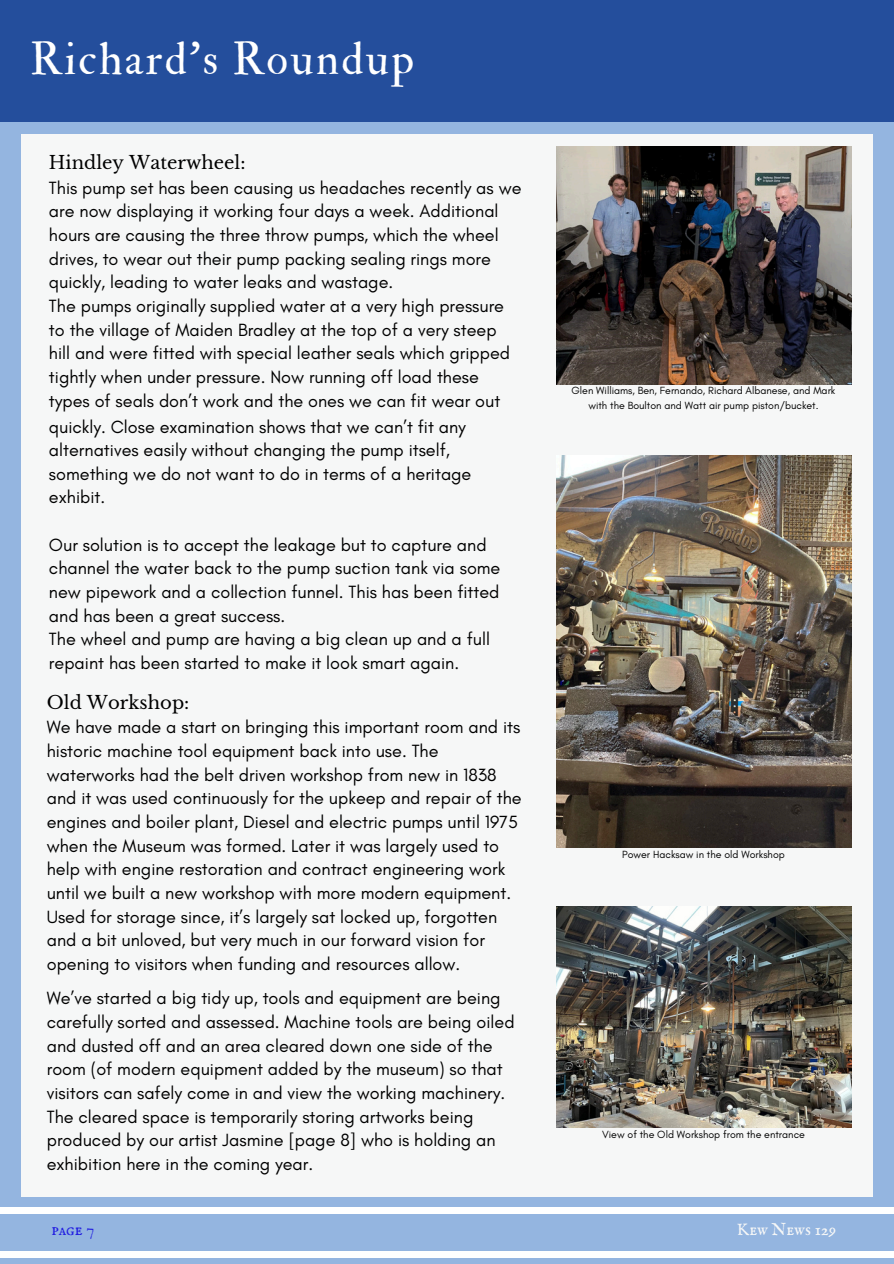
<style>
.page{position:relative;width:894px;height:1264px;background:#fff}
.page>*{position:absolute;margin:0;border:0;box-sizing:border-box;transform-origin:0 0}
.t1{font:45px "IM FELL Double Pica Roman";letter-spacing:.05em;color:#fff}
.t2{font:18px/23.7px "Glacial Indifference";color:#000}
.t3{font:17.1px "IM FELL English SC";color:#f6f7f7}
.t4{font:17.1px "IM FELL English SC";color:#231fe1}
.t5{font:10.65px/14.1px "Glacial Indifference";color:#000;text-align:center}
.s1{font-family:"Libre Baskerville"}
</style>
<div class="page">
<div style="left:0;top:917px;width:893px;height:346px;background:#94b5e0"></div>
<div style="left:0;top:1207px;width:893px;height:6px;background:#fff"></div>
<div style="left:0;top:1251px;width:893px;height:6px;background:#fff"></div>
<div style="left:0;top:0;width:893px;height:76px;background:#244e9c"></div>
<div style="left:0;top:553px;width:893px;height:376px;background:#94b5e0"></div>
<div style="left:0;top:77px;width:893px;height:377px;background:#94b5e0"></div>
<div style="left:0;top:45px;width:893px;height:76px;background:#244e9c"></div>
<div style="left:21px;top:134px;width:851px;height:1062px;background:#f6f7f7"></div>
<img style="left:556px;top:146px;width:295px;height:238px">
<img style="left:556px;top:906px;width:295px;height:221px">
<img style="left:556px;top:455px;width:295px;height:392px">
<h2 class="t1" style="left:30px;top:31px;width:386px">Richard’s Roundup</h2>
<p class="t2" style="left:49px;top:151px;width:474px"><span class="s1">Hindley Waterwheel:<br></span>This pump set has been causing us headaches recently as we are now displaying it working four days a week. Additional hours are causing the three throw pumps, which the wheel drives, to wear out their pump packing sealing rings more quickly, leading to water leaks and wastage.<br>The pumps originally supplied water at a very high pressure to the village of Maiden Bradley at the top of a very steep hill and were fitted with special leather seals which gripped tightly when under pressure. Now running off load these types of seals don’t work and the ones we can fit wear out</p>
<p class="t2" style="left:49px;top:414px;width:424px">quickly. Close examination shows that we can’t fit any alternatives easily without changing the pump itself, something we do not want to do in terms of a heritage exhibit.</p>
<p class="t2" style="left:49px;top:532px;width:453px">Our solution is to accept the leakage but to capture and channel the water back to the pump suction tank via some new pipework and a collection funnel. This has been fitted and has been a great success.<br>The wheel and pump are having a big clean up and a full repaint has been started to make it look smart again.</p>
<h2 class="t2" style="left:47px;top:690px;width:476px"><span class="s1">Old Workshop:<br></span>We have made a start on bringing this important room and its historic machine tool equipment back into use. The waterworks had the belt driven workshop from new in 1838 and it was used continuously for the upkeep and repair of the engines and boiler plant, Diesel and electric pumps until 1975 when the Museum was formed. Later it was largely used to help with engine restoration and contract engineering work until we built a new workshop with more modern equipment.<br>Used for storage since, it’s largely sat locked up, forgotten and a bit unloved, but very much in our forward vision for opening to visitors when funding and resources allow.</h2>
<p class="t2" style="left:47px;top:986px;width:469px">We’ve started a big tidy up, tools and equipment are being carefully sorted and assessed. Machine tools are being oiled and dusted off and an area cleared down one side of the room (of modern equipment added by the museum) so that visitors can safely come in and view the working machinery.<br>The cleared space is temporarily storing artworks being produced by our artist Jasmine [page 8] who is holding an exhibition here in the coming year.</p>
<h2 class="t5" style="left:571px;top:383px;width:265px">Glen Williams, Ben, Fernando, Richard Albanese, and Mark with the Boulton and Watt air pump piston/bucket.</h2>
<p class="t5" style="left:622px;top:847px;width:164px">Power Hacksaw in the old Workshop</p>
<p class="t5" style="left:602px;top:1127px;width:204px">View of the Old Workshop from the entrance</p>
<h2 class="t4" style="left:51px;top:1218px;width:44px">page 7</h2>
<h2 class="t3" style="left:736px;top:1218px;width:101px">Kew News 129</h2>
</div>
